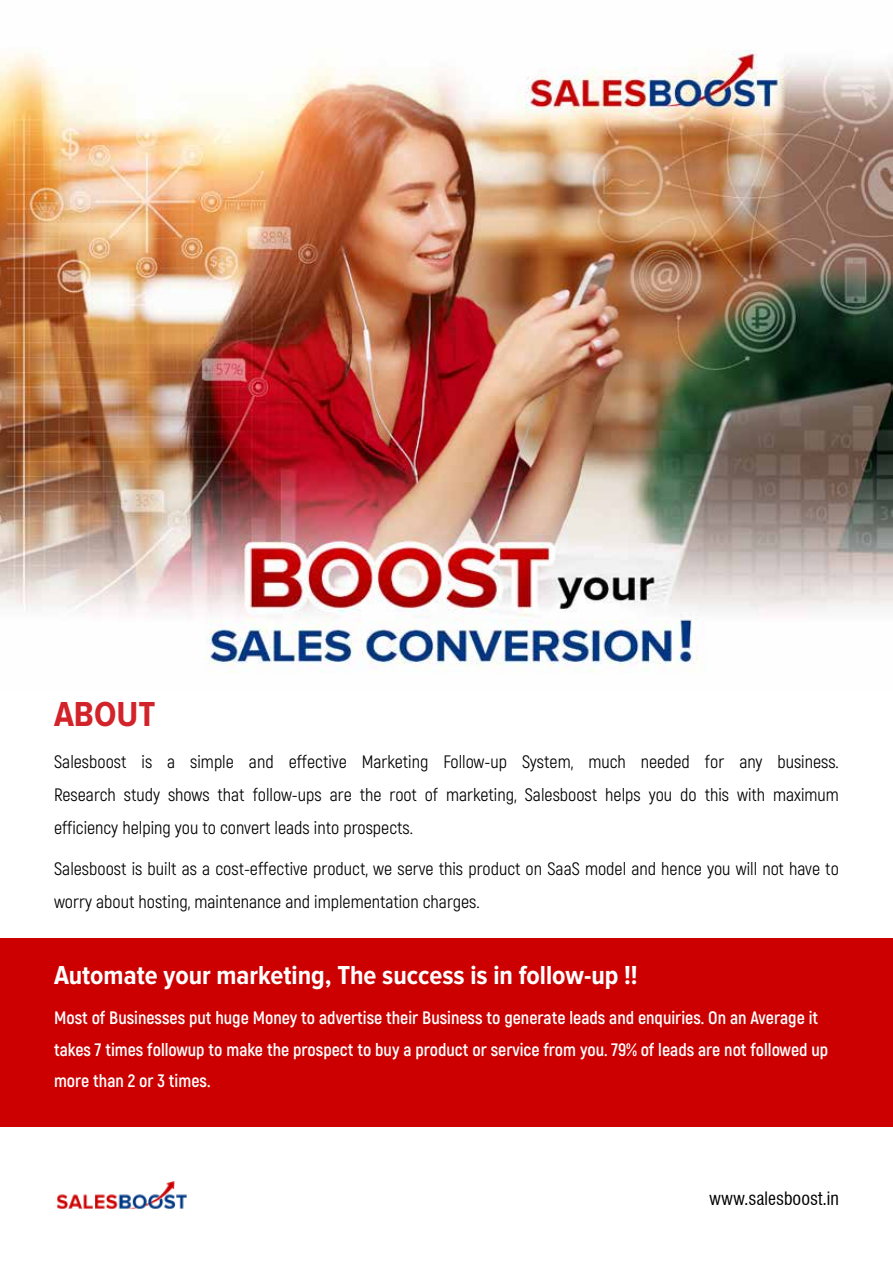
<style>
.page{position:relative;width:893px;height:1263px;background:#fff}
.page>*{position:absolute;margin:0;border:0;box-sizing:border-box;transform-origin:0 0}
.t1{font:700 36px "Proxima Nova Cond";color:#d2232a}
.t2{font:700 27px "Proxima Nova Cond";color:#fff}
.t3{font:18px/33px "Akrobat";color:#000;text-align:justify}
.t4{font:700 18px/31.5px "Akrobat";color:#fff}
.t5{font:condensed 18px "Swiss 721 BT";color:#000}
</style>
<div class="page">
<div style="left:0;top:938px;width:893px;height:189px;background:#c00"></div>
<img style="left:56px;top:1181px;width:131px;height:28px">
<img style="left:0;top:50px;width:893px;height:623px">
<h1 class="t1" style="left:54px;top:694px;width:103px">ABOUT</h1>
<p class="t3" style="left:54px;top:745px;width:786px">Salesboost is a simple and effective Marketing Follow-up System, much needed for any business.<br>Research study shows that follow-ups are the root of marketing, Salesboost helps you do this with maximum efficiency helping you to convert leads into prospects.</p>
<p class="t3" style="left:54px;top:852px;width:786px">Salesboost is built as a cost-effective product, we serve this product on SaaS model and hence you will not have to worry about hosting, maintenance and implementation charges.</p>
<h2 class="t2" style="left:54px;top:960px;width:585px">Automate your marketing, The success is in follow-up !!</h2>
<p class="t4" style="left:54px;top:1002px;width:776px">Most of Businesses put huge Money to advertise their Business to generate leads and enquiries. On an Average it takes 7 times followup to make the prospect to buy a product or service from you. 79% of leads are not followed up more than 2 or 3 times.</p>
<p class="t5" style="left:709px;top:1187px;width:131px">www.salesboost.in</p>
</div>
